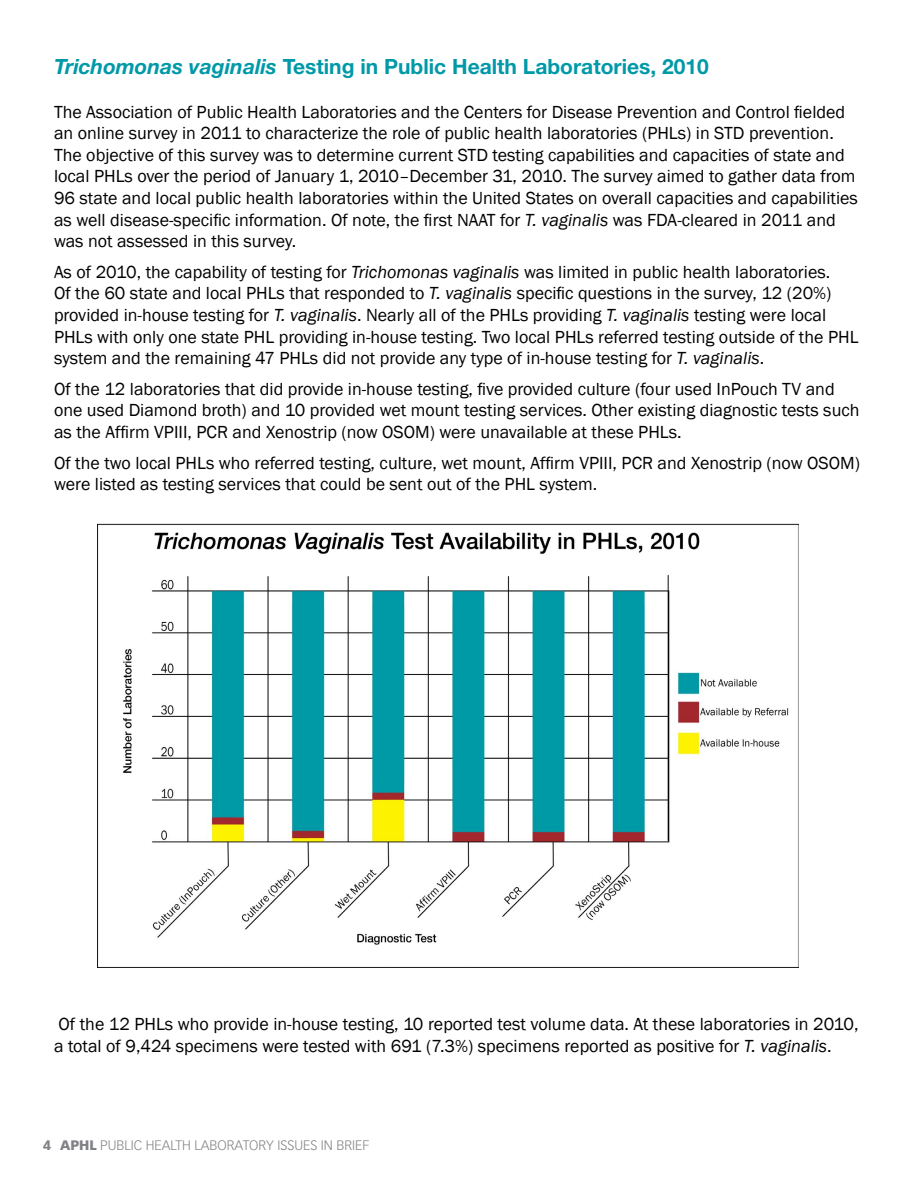
<style>
.page{position:relative;width:918px;height:1188px;background:#fff}
.page>*{position:absolute;margin:0;border:0;box-sizing:border-box;transform-origin:0 0}
.t1{font:700 21px "Helvetica Neue LT Std";color:#0099a8}
.t2{font:18px/21.6px "Franklin Gothic";color:#000}
.t3{font:300 13.5px "Vectora LT Std";color:#808285}
.s1{font-style:italic}
.s2{font-weight:900}
</style>
<div class="page">
<img style="left:98px;top:523px;width:700px;height:444px">
<p class="t1" style="left:54px;top:54px;width:656px"><span class="s1">Trichomonas vaginalis</span> Testing in Public Health Laboratories, 2010</p>
<p class="t2" style="left:54px;top:101px;width:805px">The Association of Public Health Laboratories and the Centers for Disease Prevention and Control fielded an online survey in 2011 to characterize the role of public health laboratories (PHLs) in STD prevention.<br>The objective of this survey was to determine current STD testing capabilities and capacities of state and local PHLs over the period of January 1, 2010–December 31, 2010. The survey aimed to gather data from 96 state and local public health laboratories within the United States on overall capacities and capabilities as well disease-specific information. Of note, the first NAAT for <span class="s1">T. vaginalis</span> was FDA-cleared in 2011 and was not assessed in this survey.</p>
<p class="t2" style="left:54px;top:261px;width:806px">As of 2010, the capability of testing for <span class="s1">Trichomonas vaginalis</span> was limited in public health laboratories.<br>Of the 60 state and local PHLs that responded to <span class="s1">T. vaginalis</span> specific questions in the survey, 12 (20%) provided in-house testing for <span class="s1">T. vaginalis</span>. Nearly all of the PHLs providing <span class="s1">T. vaginalis</span> testing were local PHLs with only one state PHL providing in-house testing. Two local PHLs referred testing outside of the PHL system and the remaining 47 PHLs did not provide any type of in-house testing for <span class="s1">T. vaginalis</span>.</p>
<p class="t2" style="left:54px;top:378px;width:807px">Of the 12 laboratories that did provide in-house testing, five provided culture (four used InPouch TV and one used Diamond broth) and 10 provided wet mount testing services. Other existing diagnostic tests such as the Affirm VPIII, PCR and Xenostrip (now OSOM) were unavailable at these PHLs.</p>
<p class="t2" style="left:54px;top:452px;width:808px">Of the two local PHLs who referred testing, culture, wet mount, Affirm VPIII, PCR and Xenostrip (now OSOM) were listed as testing services that could be sent out of the PHL system.</p>
<p class="t2" style="left:54px;top:1014px;width:806px">Of the 12 PHLs who provide in-house testing, 10 reported test volume data. At these laboratories in 2010, a total of 9,424 specimens were tested with 691 (7.3%) specimens reported as positive for <span class="s1">T. vaginalis</span>.</p>
<p class="t3" style="left:43px;top:1137px;width:328px"><span class="s2">4 APHL</span> PUBLIC H EALTH LABORATORY ISSUES IN BRIEF</p>
</div>
